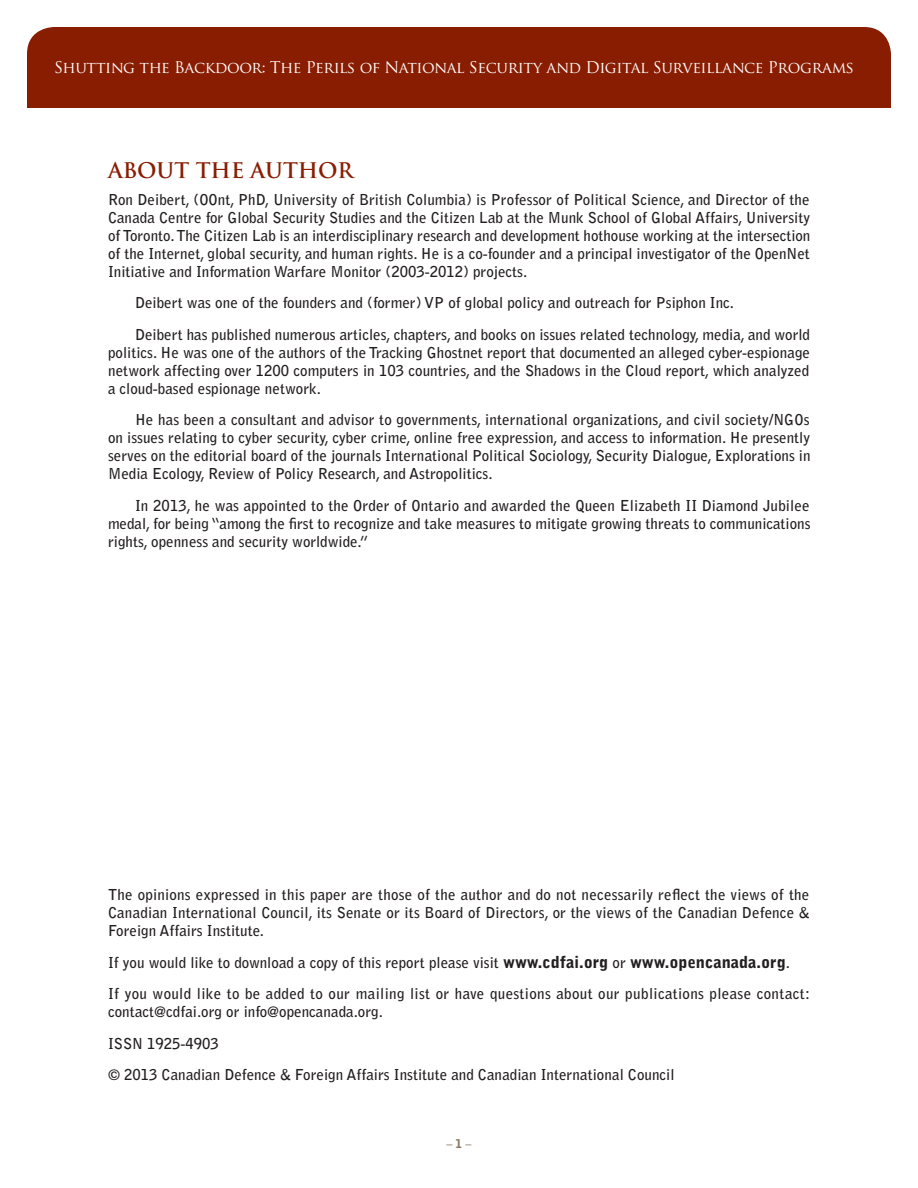
<style>
.page{position:relative;width:918px;height:1188px;background:#fff}
.page>*{position:absolute;margin:0;border:0;box-sizing:border-box;transform-origin:0 0}
.t1{font:700 21px "Trajan Pro";color:#891d02}
.t2{font:15.75px "Trajan Pro";letter-spacing:-.025em;color:#fff}
.t3{font:700 15px/18px "Bell Gothic Std";color:#231f20;text-align:justify}
.t4{font:700 15px/31.5px "Bell Gothic Std";letter-spacing:.02em;color:#231f20}
.t5{font:700 12px "Bell Gothic Std";color:#8a7966}
.s1{font-weight:900;font-size:16.5px}
.s2{font-weight:900}
</style>
<div class="page">
<div style="left:27px;top:27px;width:864px;height:81px;background:#891d02"></div>
<p class="t2" style="left:54px;top:58px;width:802px">Shutting the Backdoor: The Perils of National Security and Digital Surveillance Programs</p>
<h1 class="t1" style="left:108px;top:157px;width:247px">ABOUT THE AUTHOR</h1>
<p class="t3" style="left:108px;top:190px;width:704px">Ron Deibert, (OOnt, PhD, University of British Columbia) is Professor of Political Science, and Director of the Canada Centre for Global Security Studies and the Citizen Lab at the Munk School of Global Affairs, University of Toronto. The Citizen Lab is an interdisciplinary research and development hothouse working at the intersection of the Internet, global security, and human rights. He is a co-founder and a principal investigator of the OpenNet Initiative and Information Warfare Monitor (2003-2012) projects.</p>
<p class="t3" style="left:135px;top:287px;width:677px;line-height:31.5px">Deibert was one of the founders and (former) VP of global policy and outreach for Psiphon Inc.<br>Deibert has published numerous articles, chapters, and books on issues related technology, media, and world</p>
<p class="t3" style="left:108px;top:343px;width:704px">politics. He was one of the authors of the Tracking Ghostnet report that documented an alleged cyber-espionage network affecting over 1200 computers in 103 countries, and the Shadows in the Cloud report, which analyzed a cloud-based espionage network.</p>
<p class="t3" style="left:108px;top:411px;width:704px;text-indent:27px">He has been a consultant and advisor to governments, international organizations, and civil society/NGOs on issues relating to cyber security, cyber crime, online free expression, and access to information. He presently serves on the editorial board of the journals International Political Sociology, Security Dialogue, Explorations in Media Ecology, Review of Policy Research, and Astropolitics.</p>
<p class="t3" style="left:108px;top:496px;width:704px;text-indent:27px">In 2013, he was appointed to the Order of Ontario and awarded the Queen Elizabeth II Diamond Jubilee medal, for being “among the first to recognize and take measures to mitigate growing threats to communications rights, openness and security worldwide.”</p>
<p class="t3" style="left:108px;top:886px;width:703px">The opinions expressed in this paper are those of the author and do not necessarily reflect the views of the Canadian International Council, its Senate or its Board of Directors, or the views of the Canadian Defence &amp; Foreign Affairs Institute.</p>
<p class="t4" style="left:108px;top:946px;width:704px">If you would like to download a copy of this report please visit <span class="s1">www.cdfai.org</span> or <span class="s1">www.opencanada.org</span>.<br>If you would like to be added to our mailing list or have questions about our publications please contact:</p>
<p class="t3" style="left:108px;top:996px;width:568px;line-height:31.5px;text-align:left">contact@cdfai.org or info@opencanada.org.<br>ISSN 1925-4903<br>© 2013 Canadian Defence &amp; Foreign Affairs Institute and Canadian International Council</p>
<p class="t5" style="left:446px;top:1136px;width:27px">– <span class="s2">1</span> –</p>
</div>
